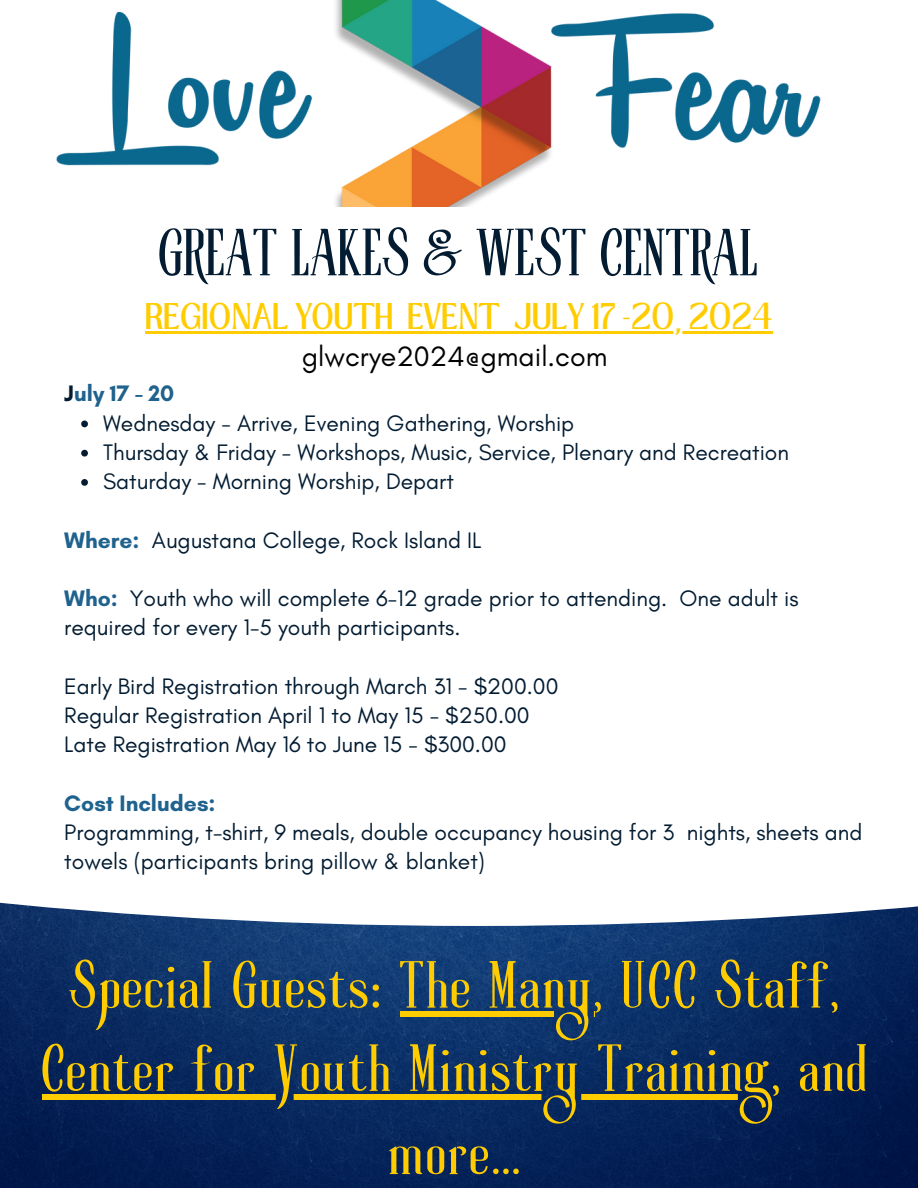
<style>
.page{position:relative;width:918px;height:1188px;background:#fff}
.page>*{position:absolute;margin:0;border:0;box-sizing:border-box;transform-origin:0 0}
.t1{font:60px/83.2px "Roller Coaster";letter-spacing:.045em;color:#fc0;text-align:center}
.t2{font:60px "Roller Coaster";color:#031c32}
.t3{font:28.5px "Loubag";color:#fc0}
.t4{font:28.5px "Glacial Indifference";color:#000}
.t5{font:22.8px/29.2px "Glacial Indifference";color:#031c32}
.t6{font:700 22.8px "Glacial Indifference";color:#1f628e}
.s1{color:#031c32}
</style>
<div class="page">
<img style="left:0;top:926px;width:918px;height:262px">
<img style="left:56px;top:0;width:765px;height:206px">
<svg style="left:400px;top:1011px;width:194px;height:6px"></svg>
<div style="left:42px;top:1094px;width:730px;height:6px;background:#fc0"></div>
<hr style="left:145px;top:331px;width:248px;height:2px;background:#fc0">
<svg style="left:393px;top:331px;width:14px;height:2px"></svg>
<hr style="left:407px;top:331px;width:93px;height:2px;background:#fc0">
<svg style="left:500px;top:331px;width:14px;height:2px"></svg>
<hr style="left:514px;top:331px;width:259px;height:2px;background:#fc0">
<svg style="left:81px;top:421px;width:7px;height:6px"></svg>
<svg style="left:81px;top:450px;width:7px;height:7px"></svg>
<svg style="left:81px;top:479px;width:7px;height:7px"></svg>
<h1 class="t2" style="left:159px;top:230px;width:601px">GREAT LAKES &amp; WEST CENTRAL</h1>
<p class="t3" style="left:145px;top:293px;width:357px">REGIONAL YOUTH EVENT</p>
<p class="t3" style="left:514px;top:293px;width:260px">JULY 17 -20, 2024</p>
<p class="t4" style="left:302px;top:339px;width:307px">glwcrye2024@gmail.com</p>
<p class="t6" style="left:64px;top:380px;width:112px"><span class="s1">J</span>uly 17 - 20</p>
<p class="t5" style="left:103px;top:408px;width:473px">Wednesday - Arrive, Evening Gathering, Worship</p>
<p class="t5" style="left:103px;top:437px;width:688px">Thursday &amp; Friday - Workshops, Music, Service, Plenary and Recreation</p>
<p class="t5" style="left:103px;top:467px;width:352px">Saturday - Morning Worship, Depart</p>
<p class="t6" style="left:64px;top:526px;width:77px">Where:</p>
<p class="t5" style="left:152px;top:525px;width:331px">Augustana College, Rock Island IL</p>
<p class="t6" style="left:64px;top:585px;width:55px">Who:</p>
<p class="t5" style="left:64px;top:584px;width:736px;text-indent:65px">Youth who will complete 6-12 grade prior to attending. One adult is required for every 1-5 youth participants.</p>
<p class="t5" style="left:64px;top:671px;width:496px">Early Bird Registration through March 31 - $200.00</p>
<p class="t5" style="left:64px;top:701px;width:467px">Regular Registration April 1 to May 15 - $250.00</p>
<p class="t5" style="left:64px;top:730px;width:444px">Late Registration May 16 to June 15 - $300.00</p>
<p class="t6" style="left:64px;top:789px;width:153px">Cost Includes:</p>
<p class="t5" style="left:64px;top:818px;width:800px">Programming, t-shirt, 9 meals, double occupancy housing for 3 nights, sheets and towels (participants bring pillow &amp; blanket)</p>
<h3 class="t1" style="left:70px;top:951px;width:771px">Special Guests: The Many, UCC Staff,</h3>
<h5 class="t1" style="left:42px;top:1034px;width:827px">Center for Youth Ministry Training, and more...</h5>
</div>
